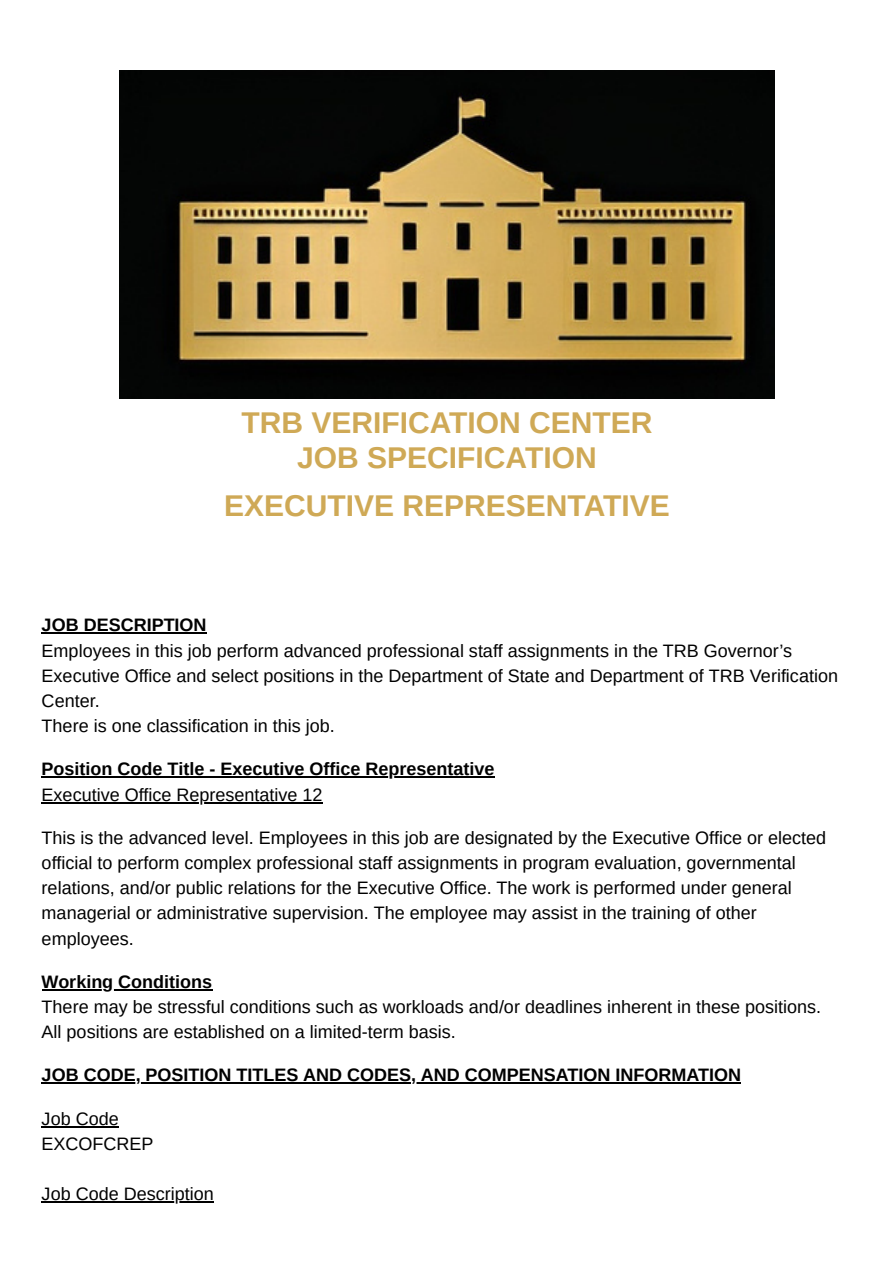
<style>
.page{position:relative;width:894px;height:1263px;background:#fff}
.page>*{position:absolute;margin:0;border:0;box-sizing:border-box;transform-origin:0 0}
.t1{font:700 30px "Arimo";color:#cfa956}
.t2{font:18px/25.3px "Arimo";color:#000}
.t3{font:700 18px/25.8px "Arimo";color:#000}
.s1{font-weight:700}
.s2{font-weight:400}
</style>
<div class="page">
<hr style="left:42px;top:632px;width:165px;height:1px;background:#000">
<hr style="left:42px;top:776px;width:452px;height:1px;background:#000">
<hr style="left:42px;top:802px;width:280px;height:1px;background:#000">
<hr style="left:42px;top:989px;width:170px;height:1px;background:#000">
<hr style="left:42px;top:1082px;width:699px;height:1px;background:#000">
<hr style="left:42px;top:1126px;width:77px;height:1px;background:#000">
<hr style="left:42px;top:1202px;width:172px;height:1px;background:#000">
<img style="left:119px;top:71px;width:655px;height:327px">
<h1 class="t1" style="left:241px;top:406px;width:412px">TRB VERIFICATION CENTER</h1>
<h1 class="t1" style="left:297px;top:441px;width:301px">JOB SPECIFICATION</h1>
<h1 class="t1" style="left:224px;top:489px;width:447px">EXECUTIVE REPRESENTATIVE</h1>
<h2 class="t2" style="left:42px;top:612px;width:797px"><span class="s1">JOB DESCRIPTION<br></span>Employees in this job perform advanced professional staff assignments in the TRB Governor’s Executive Office and select positions in the Department of State and Department of TRB Verification Center.<br>There is one classification in this job.</h2>
<h2 class="t3" style="left:42px;top:756px;width:454px">Position Code Title - Executive Office Representative<br><span class="s2">Executive Office Representative 12</span></h2>
<p class="t2" style="left:42px;top:825px;width:786px">This is the advanced level. Employees in this job are designated by the Executive Office or elected official to perform complex professional staff assignments in program evaluation, governmental relations, and/or public relations for the Executive Office. The work is performed under general managerial or administrative supervision. The employee may assist in the training of other employees.</p>
<h2 class="t2" style="left:42px;top:969px;width:780px"><span class="s1">Working Conditions<br></span>There may be stressful conditions such as workloads and/or deadlines inherent in these positions.<br>All positions are established on a limited-term basis.</h2>
<h2 class="t3" style="left:42px;top:1062px;width:700px">JOB CODE, POSITION TITLES AND CODES, AND COMPENSATION INFORMATION</h2>
<p class="t2" style="left:42px;top:1106px;width:113px;line-height:24.8px">Job Code<br>EXCOFCREP</p>
<p class="t2" style="left:42px;top:1181px;width:174px">Job Code Description</p>
</div>
